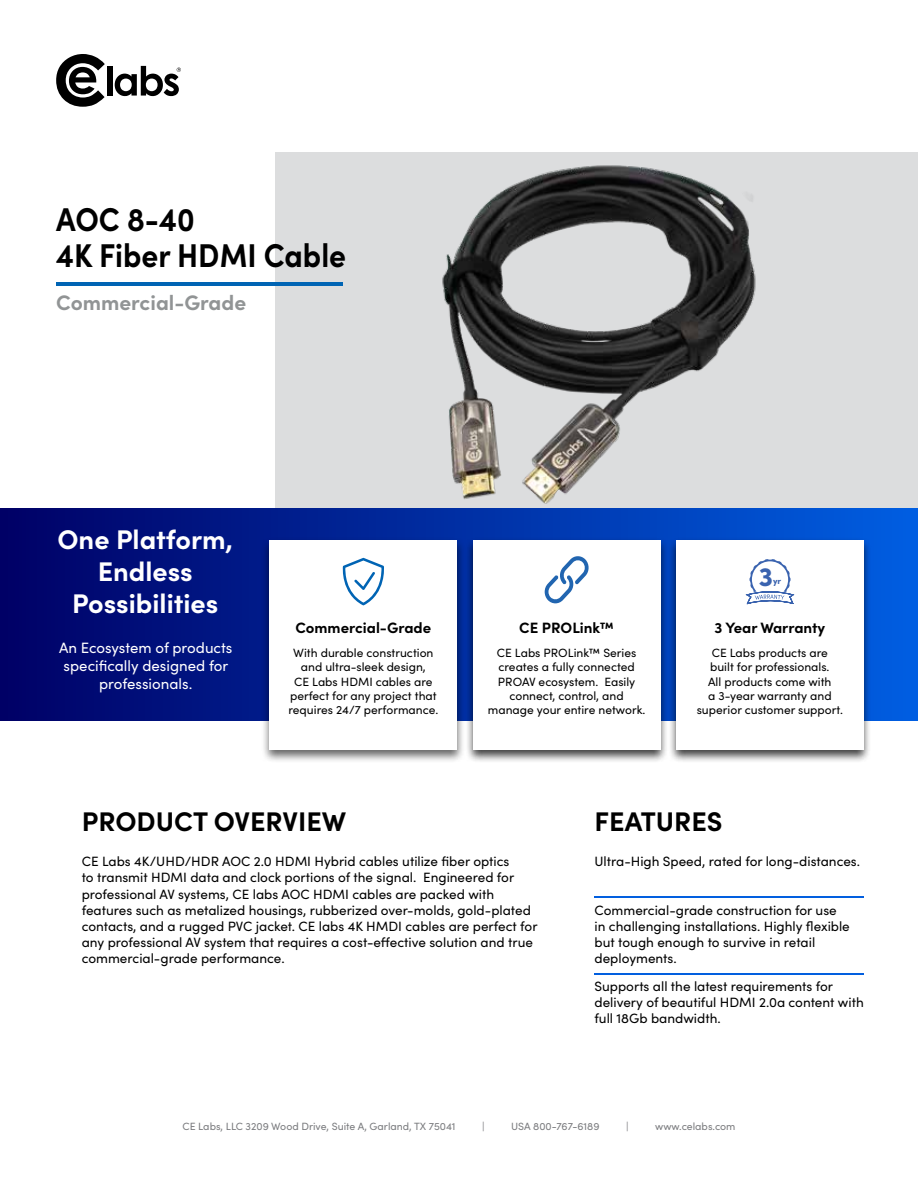
<style>
.page{position:relative;width:918px;height:1188px;background:#fff}
.page>*{position:absolute;margin:0;border:0;box-sizing:border-box;transform-origin:0 0}
.t1{font:700 33px/36px "Sofia Pro";color:#000;scale:.91 1}
.t2{font:700 27px/32.4px "Sofia Pro";color:#fff;text-align:center}
.t3{font:700 27px "Sofia Pro";color:#000}
.t4{font:900 26.7px "Sofia Pro";color:#3a63af}
.t5{font:700 21px "Sofia Pro";color:#919495}
.t6{font:15px/18px "Sofia Pro";color:#fff;text-align:center}
.t7{font:700 15px "Sofia Pro";color:#000}
.t8{font:13.5px/16.2px "Sofia Pro";color:#000}
.t9{font:12px/14.4px "Sofia Pro";color:#000;text-align:center}
.t10{font:10.5px "Sofia Pro";color:#7b7c7f}
.t11{font:900 8.7px "Sofia Pro";color:#3a63af}
</style>
<div class="page">
<div style="left:275px;top:152px;width:643px;height:382px;background:#dcddde"></div>
<div style="left:0;top:509px;width:918px;height:212px;background:linear-gradient(to right,#006,#005ee2)"></div>
<div style="left:262px;top:537px;width:203px;height:226px;background:#000;opacity:.6"></div>
<div style="left:270px;top:540px;width:187px;height:209px;background:#fff"></div>
<svg style="left:56px;top:54px;width:49px;height:53px"></svg>
<div style="left:107px;top:66px;width:6px;height:30px;background:#000"></div>
<svg style="left:115px;top:66px;width:66px;height:30px"></svg>
<hr style="left:595px;top:897px;width:269px;height:1px;background:#025fdf">
<hr style="left:595px;top:973px;width:269px;height:2px;background:#025fdf">
<div style="left:668px;top:537px;width:204px;height:226px;background:#000;opacity:.75"></div>
<div style="left:676px;top:540px;width:187px;height:209px;background:#fff"></div>
<div style="left:465px;top:537px;width:203px;height:226px;background:#000;opacity:.75"></div>
<div style="left:473px;top:540px;width:187px;height:209px;background:#fff"></div>
<hr style="left:56px;top:282px;width:286px;height:3px;background:#0064b4">
<svg style="left:342px;top:558px;width:42px;height:47px"></svg>
<svg style="left:746px;top:559px;width:48px;height:46px"></svg>
<img style="left:422px;top:165px;width:342px;height:355px">
<svg style="left:545px;top:556px;width:44px;height:47px"></svg>
<h1 class="t1" style="left:56px;top:199px;width:320px">AOC 8-40<br>4K Fiber HDMI Cable</h1>
<h3 class="t5" style="left:56px;top:286px;width:192px">Commercial-Grade</h3>
<h2 class="t2" style="left:58px;top:521px;width:177px">One Platform,<br>Endless<br>Possibilities</h2>
<p class="t6" style="left:59px;top:637px;width:175px">An Ecosystem of products specifically designed for professionals.</p>
<h3 class="t4" style="left:759px;top:556px;width:16px">3</h3>
<p class="t11" style="left:773px;top:574px;width:10px">yr</p>
<p class="t7" style="left:296px;top:616px;width:137px">Commercial-Grade</p>
<p class="t7" style="left:715px;top:616px;width:112px">3 Year Warranty</p>
<p class="t9" style="left:288px;top:645px;width:151px">With durable construction and ultra-sleek design,<br>CE Labs HDMI cables are perfect for any project that requires 24/7 performance.</p>
<p class="t9" style="left:697px;top:645px;width:148px">CE Labs products are<br>built for professionals.<br>All products come with<br>a 3-year warranty and superior customer support.</p>
<p class="t7" style="left:519px;top:616px;width:96px">CE PROLink™</p>
<p class="t9" style="left:488px;top:645px;width:159px">CE Labs PROLink™ Series creates a fully connected<br>PROAV ecosystem. Easily connect, control, and manage your entire network.</p>
<h2 class="t3" style="left:82px;top:800px;width:266px">PRODUCT OVERVIEW</h2>
<h2 class="t3" style="left:595px;top:800px;width:130px">FEATURES</h2>
<p class="t8" style="left:82px;top:853px;width:429px">CE Labs 4K/UHD/HDR AOC 2.0 HDMI Hybrid cables utilize fiber optics</p>
<p class="t8" style="left:595px;top:853px;width:267px">Ultra-High Speed, rated for long-distances.</p>
<p class="t8" style="left:82px;top:869px;width:457px">to transmit HDMI data and clock portions of the signal. Engineered for professional AV systems, CE labs AOC HDMI cables are packed with features such as metalized housings, rubberized over-molds, gold-plated contacts, and a rugged PVC jacket. CE labs 4K HMDI cables are perfect for any professional AV system that requires a cost-effective solution and true commercial-grade performance.</p>
<p class="t8" style="left:595px;top:901px;width:257px">Commercial-grade construction for use in challenging installations. Highly flexible but tough enough to survive in retail deployments.</p>
<p class="t8" style="left:595px;top:977px;width:271px">Supports all the latest requirements for delivery of beautiful HDMI 2.0a content with full 18Gb bandwidth.</p>
<p class="t10" style="left:183px;top:1118px;width:275px">CE Labs, LLC 3209 Wood Drive, Suite A, Garland, TX 75041</p>
<p class="t10" style="left:482px;top:1118px;width:4px">|</p>
<p class="t10" style="left:511px;top:1118px;width:90px">USA 800-767-6189</p>
<p class="t10" style="left:626px;top:1118px;width:4px">|</p>
<p class="t10" style="left:655px;top:1118px;width:82px">www.celabs.com</p>
</div>
